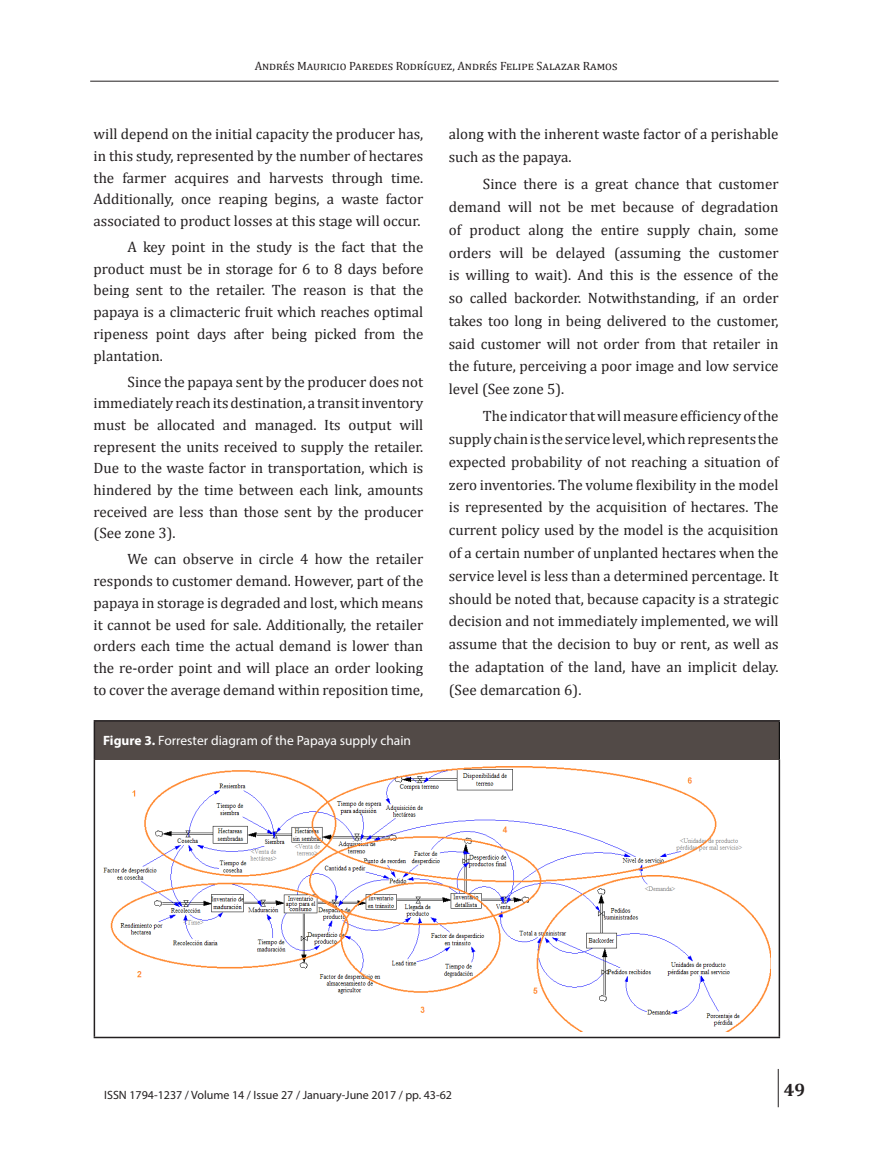
<style>
.page{position:relative;width:885px;height:1170px;background:#fff}
.page>*{position:absolute;margin:0;border:0;box-sizing:border-box;transform-origin:0 0}
.t1{font:700 18px "Cambria";color:#231f20}
.t2{font:15px/21.8px "Cambria";color:#231f20;text-align:justify}
.t3{font:13.5px "Myriad Pro";color:#fff}
.t4{font:12px "Myriad Pro";color:#231f20}
.t5{font:12px "Cambria";color:#231f20}
.s1{font-weight:700}
</style>
<div class="page">
<hr style="left:90px;top:81px;width:688px;height:1px;background:#231f20">
<hr style="left:777px;top:1068px;width:1px;height:39px;background:#231f20">
<div style="left:94px;top:720px;width:685px;height:39px;background:#524a47"></div>
<hr style="left:94px;top:759px;width:1px;height:277px;background:#231f20">
<hr style="left:778px;top:759px;width:2px;height:277px;background:#231f20">
<hr style="left:94px;top:1036px;width:686px;height:2px;background:#231f20">
<hr style="left:94px;top:721px;width:1px;height:38px;background:#231f20">
<hr style="left:94px;top:720px;width:685px;height:1px;background:#231f20">
<hr style="left:778px;top:721px;width:1px;height:38px;background:#000">
<img style="left:103px;top:766px;width:666px;height:265px">
<p class="t5" style="left:254px;top:59px;width:364px">Andrés Mauricio Paredes Rodríguez, Andrés Felipe Salazar Ramos</p>
<p class="t2" style="left:94px;top:123px;width:331px">will depend on the initial capacity the producer has, in this study, represented by the number of hectares the farmer acquires and harvests through time.<br>Additionally, once reaping begins, a waste factor associated to product losses at this stage will occur.</p>
<p class="t2" style="left:94px;top:236px;width:331px;text-indent:34px">A key point in the study is the fact that the product must be in storage for 6 to 8 days before being sent to the retailer. The reason is that the papaya is a climacteric fruit which reaches optimal ripeness point days after being picked from the plantation.</p>
<p class="t2" style="left:94px;top:370px;width:331px;text-indent:34px">Since the papaya sent by the producer does not immediately reach its destination, a transit inventory must be allocated and managed. Its output will represent the units received to supply the retailer.<br>Due to the waste factor in transportation, which is hindered by the time between each link, amounts received are less than those sent by the producer (See zone 3).</p>
<p class="t2" style="left:94px;top:548px;width:331px;text-indent:34px">We can observe in circle 4 how the retailer responds to customer demand. However, part of the papaya in storage is degraded and lost, which means it cannot be used for sale. Additionally, the retailer orders each time the actual demand is lower than the re-order point and will place an order looking to cover the average demand within reposition time,</p>
<p class="t3" style="left:103px;top:732px;width:309px"><span class="s1">Figure 3.</span> Forrester diagram of the Papaya supply chain</p>
<p class="t2" style="left:449px;top:123px;width:331px;line-height:22.8px">along with the inherent waste factor of a perishable such as the papaya.</p>
<p class="t2" style="left:449px;top:173px;width:331px;line-height:22.8px;text-indent:34px">Since there is a great chance that customer demand will not be met because of degradation of product along the entire supply chain, some orders will be delayed (assuming the customer is willing to wait). And this is the essence of the so called backorder. Notwithstanding, if an order takes too long in being delivered to the customer, said customer will not order from that retailer in the future, perceiving a poor image and low service level (See zone 5).</p>
<p class="t2" style="left:449px;top:404px;width:331px;line-height:22.8px;text-indent:34px">The indicator that will measure efficiency of the supply chain is the service level, which represents the expected probability of not reaching a situation of zero inventories. The volume flexibility in the model is represented by the acquisition of hectares. The current policy used by the model is the acquisition of a certain number of unplanted hectares when the service level is less than a determined percentage. It should be noted that, because capacity is a strategic decision and not immediately implemented, we will assume that the decision to buy or rent, as well as the adaptation of the land, have an implicit delay. (See demarcation 6).</p>
<p class="t4" style="left:104px;top:1087px;width:349px">ISSN 1794-1237 / Volume 14 / Issue 27 / January-June 2017 / pp. 43-62</p>
<p class="t1" style="left:783px;top:1076px;width:23px">49</p>
</div>
